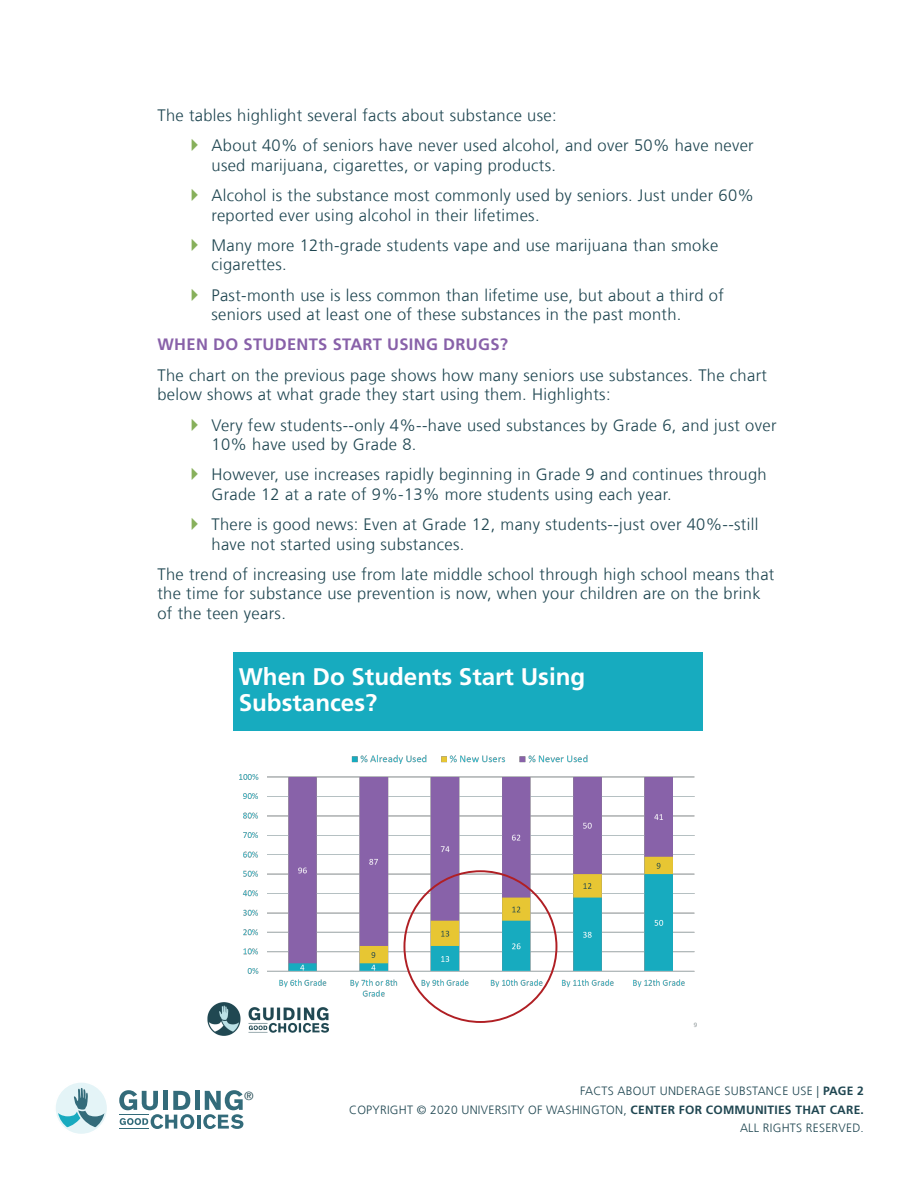
<style>
.page{position:relative;width:918px;height:1188px;background:#fff}
.page>*{position:absolute;margin:0;border:0;box-sizing:border-box;transform-origin:0 0}
.t1{font:700 24px/26px "Frutiger LT Std";color:#fff}
.t2{font:300 16.5px/19.5px "Frutiger LT Com";letter-spacing:.02em;color:#1f4651}
.t3{font:700 16.5px "Frutiger LT Com";letter-spacing:.02em;color:#8861a9}
.t4{font:300 12px/18.8px "Frutiger LT Com";letter-spacing:.02em;color:#1f4651;text-align:right}
.t5{font:300 12px "Frutiger LT Com";color:#214852}
.t6{font:6.75px "Calibri";color:#8c9597}
.s1{font-weight:700}
</style>
<div class="page">
<svg style="left:56px;top:1083px;width:51px;height:51px"></svg>
<hr style="left:195px;top:1091px;width:4px;height:19px;background:#336b7a">
<svg style="left:119px;top:1090px;width:75px;height:39px"></svg>
<hr style="left:197px;top:1115px;width:3px;height:14px;background:#336b7a">
<svg style="left:203px;top:1090px;width:40px;height:39px"></svg>
<hr style="left:119px;top:1128px;width:30px;height:1px;background:#336b7a">
<hr style="left:119px;top:1114px;width:30px;height:1px;background:#336b7a">
<img style="left:207px;top:1003px;width:122px;height:33px">
<div style="left:233px;top:652px;width:470px;height:78px;background:#17abbf"></div>
<img style="left:230px;top:754px;width:465px;height:252px">
<p class="t2" style="left:158px;top:106px;width:401px">The tables highlight several facts about substance use:</p>
<p class="t2" style="left:212px;top:136px;width:544px">About 40% of seniors have never used alcohol, and over 50% have never used marijuana, cigarettes, or vaping products.</p>
<p class="t2" style="left:212px;top:186px;width:544px">Alcohol is the substance most commonly used by seniors. Just under 60% reported ever using alcohol in their lifetimes.</p>
<p class="t2" style="left:212px;top:236px;width:509px">Many more 12th-grade students vape and use marijuana than smoke cigarettes.</p>
<p class="t2" style="left:212px;top:285px;width:514px">Past-month use is less common than lifetime use, but about a third of seniors used at least one of these substances in the past month.</p>
<p class="t3" style="left:157px;top:335px;width:352px">WHEN DO STUDENTS START USING DRUGS?</p>
<p class="t2" style="left:157px;top:365px;width:611px">The chart on the previous page shows how many seniors use substances. The chart below shows at what grade they start using them. Highlights:</p>
<p class="t2" style="left:212px;top:415px;width:567px">Very few students--only 4%--have used substances by Grade 6, and just over<br>10% have used by Grade 8.</p>
<p class="t2" style="left:212px;top:465px;width:557px">However, use increases rapidly beginning in Grade 9 and continues through<br>Grade 12 at a rate of 9%-13% more students using each year.</p>
<p class="t2" style="left:212px;top:515px;width:548px">There is good news: Even at Grade 12, many students--just over 40%--still have not started using substances.</p>
<p class="t2" style="left:157px;top:565px;width:618px">The trend of increasing use from late middle school through high school means that the time for substance use prevention is now, when your children are on the brink of the teen years.</p>
<p class="t1" style="left:239px;top:664px;width:348px">When Do Students Start Using<br>Substances?</p>
<p class="t6" style="left:694px;top:1020px;width:5px">9</p>
<p class="t5" style="left:244px;top:1089px;width:11px">®</p>
<p class="t4" style="left:349px;top:1081px;width:516px">FACTS ABOUT UNDERAGE SUBSTANCE USE | <span class="s1">PAGE 2<br></span>COPYRIGHT © 2020 UNIVERSITY OF WASHINGTON, <span class="s1">CENTER FOR COMMUNITIES THAT CARE.<br></span>ALL RIGHTS RESERVED.</p>
</div>
